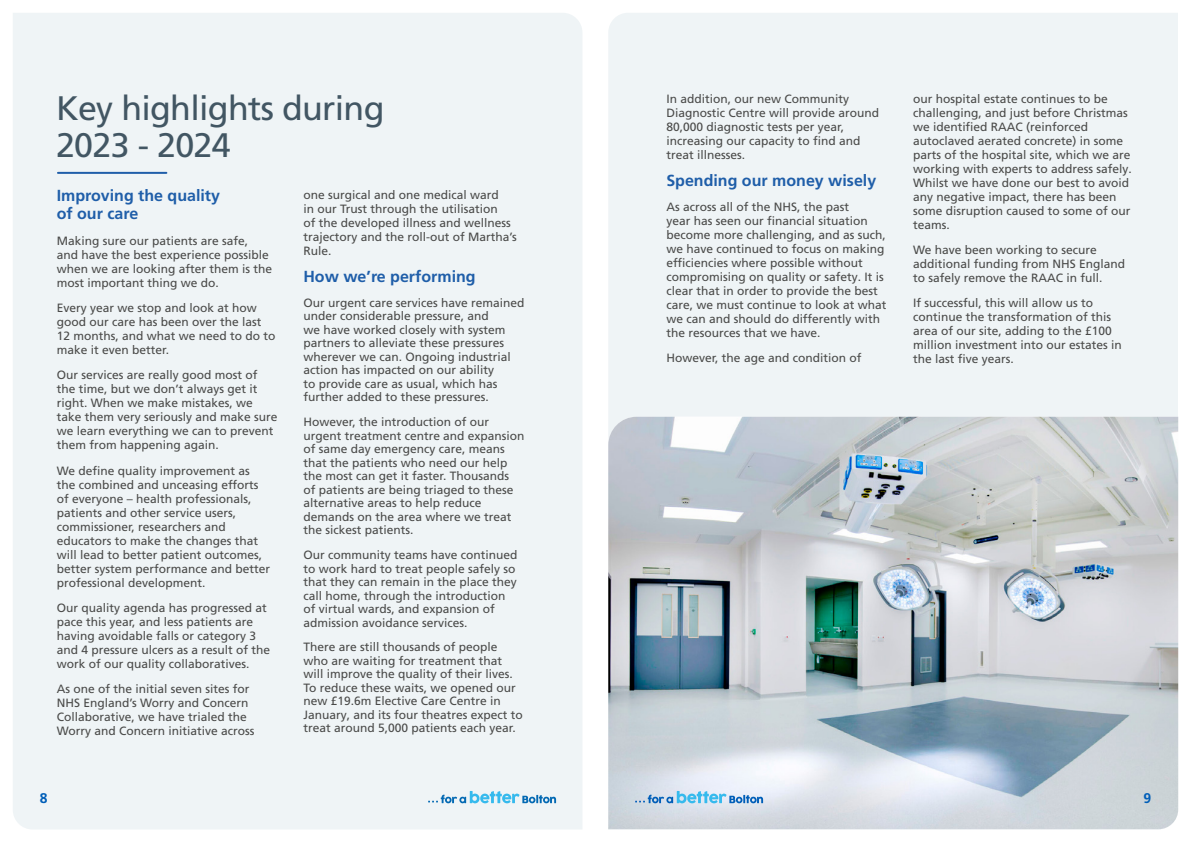
<style>
.page{position:relative;width:1191px;height:842px;background:#fff}
.page>*{position:absolute;margin:0;border:0;box-sizing:border-box;transform-origin:0 0}
.t1{font:34px/37px "Frutiger LT Pro";letter-spacing:-.02em;color:#425663}
.t2{font:700 16px/18px "Frutiger LT Pro";color:#1f5ea9}
.t3{font:700 14px "Frutiger LT Pro";color:#005eb8}
.t4{font:12px/14px "Frutiger LT Pro";color:#4a4a49}
</style>
<div class="page">
<div style="left:608px;top:13px;width:570px;height:404px;background:#eff4f6"></div>
<img style="left:608px;top:417px;width:570px;height:412px">
<div style="left:13px;top:13px;width:569px;height:816px;background:#eff4f6"></div>
<svg style="left:428px;top:791px;width:128px;height:12px"></svg>
<hr style="left:58px;top:172px;width:108px;height:2px;background:#1f5ea9">
<svg style="left:635px;top:791px;width:128px;height:12px"></svg>
<h1 class="t1" style="left:56px;top:90px;width:330px">Key highlights during<br>2023 - 2024</h1>
<h2 class="t2" style="left:57px;top:187px;width:165px">Improving the quality of our care</h2>
<p class="t4" style="left:57px;top:233px;width:217px">Making sure our patients are safe, and have the best experience possible when we are looking after them is the most important thing we do.</p>
<p class="t4" style="left:57px;top:301px;width:220px">Every year we stop and look at how good our care has been over the last<br>12 months, and what we need to do to make it even better.</p>
<p class="t4" style="left:57px;top:368px;width:222px">Our services are really good most of the time, but we don’t always get it right. When we make mistakes, we take them very seriously and make sure we learn everything we can to prevent them from happening again.</p>
<p class="t4" style="left:57px;top:464px;width:215px">We define quality improvement as the combined and unceasing efforts of everyone – health professionals, patients and other service users, commissioner, researchers and educators to make the changes that will lead to better patient outcomes, better system performance and better professional development.</p>
<p class="t4" style="left:57px;top:601px;width:215px">Our quality agenda has progressed at pace this year, and less patients are having avoidable falls or category 3 and 4 pressure ulcers as a result of the work of our quality collaboratives.</p>
<p class="t4" style="left:57px;top:682px;width:199px">As one of the initial seven sites for NHS England’s Worry and Concern Collaborative, we have trialed the Worry and Concern initiative across</p>
<p class="t4" style="left:303px;top:188px;width:215px">one surgical and one medical ward<br>in our Trust through the utilisation<br>of the developed illness and wellness trajectory and the roll-out of Martha’s<br>Rule.</p>
<h2 class="t2" style="left:303px;top:267px;width:174px">How we’re performing</h2>
<p class="t4" style="left:303px;top:296px;width:223px;line-height:13.5px">Our urgent care services have remained under considerable pressure, and<br>we have worked closely with system partners to alleviate these pressures wherever we can. Ongoing industrial action has impacted on our ability<br>to provide care as usual, which has further added to these pressures.</p>
<p class="t4" style="left:303px;top:415px;width:223px;line-height:13.5px">However, the introduction of our urgent treatment centre and expansion of same day emergency care, means that the patients who need our help the most can get it faster. Thousands<br>of patients are being triaged to these alternative areas to help reduce demands on the area where we treat the sickest patients.</p>
<p class="t4" style="left:303px;top:548px;width:216px;line-height:13.5px">Our community teams have continued to work hard to treat people safely so that they can remain in the place they call home, through the introduction of virtual wards, and expansion of admission avoidance services.</p>
<p class="t4" style="left:303px;top:640px;width:221px;line-height:13.5px">There are still thousands of people who are waiting for treatment that will improve the quality of their lives.<br>To reduce these waits, we opened our new £19.6m Elective Care Centre in January, and its four theatres expect to treat around 5,000 patients each year.</p>
<p class="t3" style="left:40px;top:790px;width:9px">8</p>
<p class="t4" style="left:666px;top:91px;width:214px">In addition, our new Community<br>Diagnostic Centre will provide around<br>80,000 diagnostic tests per year, increasing our capacity to find and treat illnesses.</p>
<h2 class="t2" style="left:666px;top:171px;width:211px">Spending our money wisely</h2>
<p class="t4" style="left:666px;top:200px;width:222px">As across all of the NHS, the past<br>year has seen our financial situation become more challenging, and as such, we have continued to focus on making efficiencies where possible without compromising on quality or safety. It is clear that in order to provide the best care, we must continue to look at what we can and should do differently with the resources that we have.</p>
<p class="t4" style="left:666px;top:351px;width:196px">However, the age and condition of</p>
<p class="t4" style="left:913px;top:91px;width:220px">our hospital estate continues to be challenging, and just before Christmas we identified RAAC (reinforced autoclaved aerated concrete) in some parts of the hospital site, which we are working with experts to address safely.<br>Whilst we have done our best to avoid any negative impact, there has been some disruption caused to some of our teams.</p>
<p class="t4" style="left:913px;top:243px;width:214px">We have been working to secure additional funding from NHS England to safely remove the RAAC in full.</p>
<p class="t4" style="left:913px;top:296px;width:210px">If successful, this will allow us to continue the transformation of this area of our site, adding to the £100 million investment into our estates in the last five years.</p>
<p class="t3" style="left:1143px;top:790px;width:9px">9</p>
</div>
